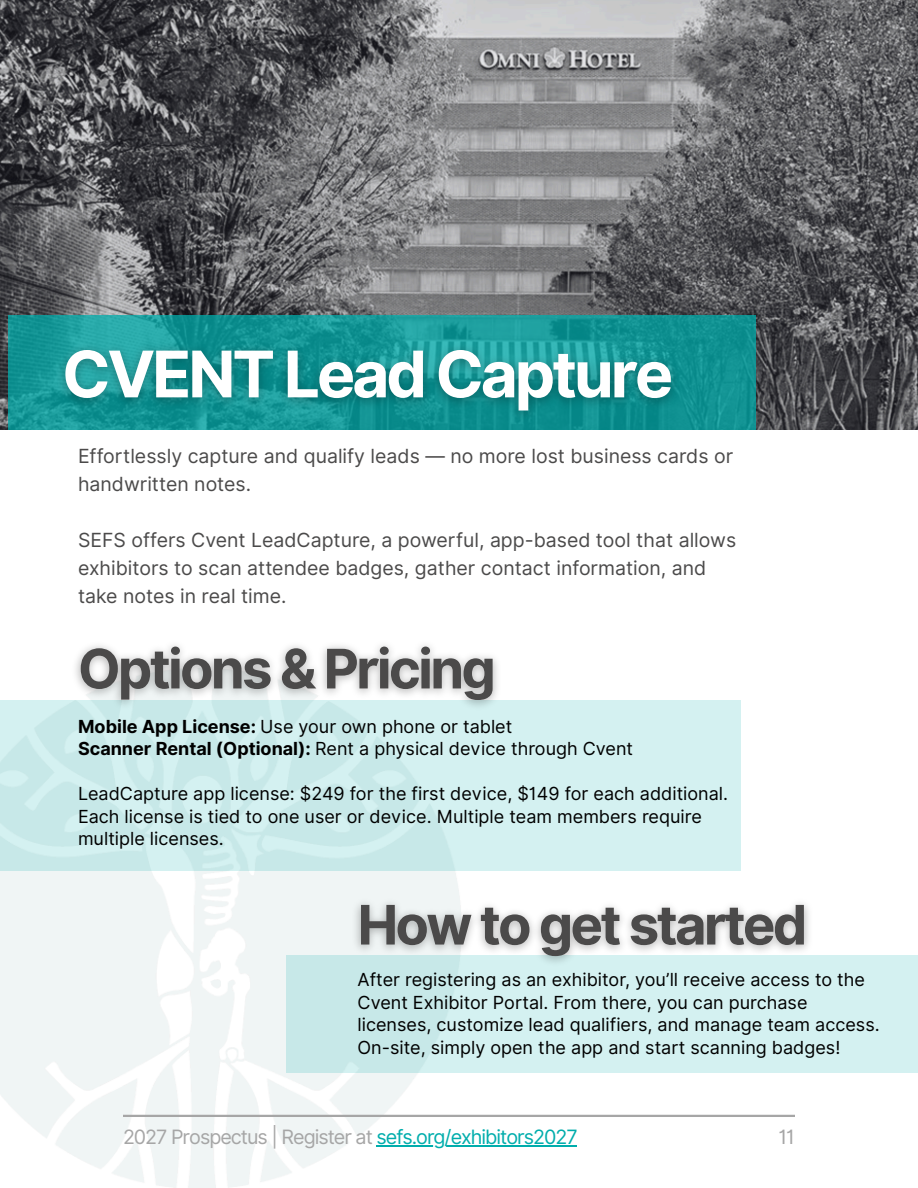
<style>
.page{position:relative;width:918px;height:1188px;background:#fff}
.page>*{position:absolute;margin:0;border:0;box-sizing:border-box;transform-origin:0 0}
.t1{font:700 64.35px "Inter";letter-spacing:-.05em;color:#fff}
.t2{font:700 54.45px "Inter";letter-spacing:-.05em;color:#4b4a4a}
.t3{font:19.8px "Inter";letter-spacing:-.05em;color:#a6a6a6}
.t4{font:19.5px/28.2px "Inter";color:#4b4a4a}
.t5{font:18px/22.5px "Inter";color:#000}
.s1{font-weight:700}
.s2{color:#00adac}
</style>
<div class="page">
<img style="left:0;top:700px;width:461px;height:488px">
<div style="left:286px;top:956px;width:632px;height:117px;background:linear-gradient(to right,#caeaea,#d8f4f4)"></div>
<div style="left:0;top:701px;width:740px;height:170px;background:linear-gradient(to right,#caeaea,#d5f2f2)"></div>
<hr style="left:123px;top:1115px;width:672px;height:2px;background:#a6a6a6">
<img style="left:0;top:0;width:918px;height:430px">
<svg style="left:9px;top:315px;width:747px;height:115px;background:#149696"></svg>
<img style="left:49px;top:333px;width:639px;height:97px">
<img style="left:67px;top:645px;width:440px;height:72px">
<img style="left:347px;top:891px;width:472px;height:82px">
<hr style="left:376px;top:1146px;width:201px;height:1px;background:#00adac">
<h1 class="t1" style="left:62px;top:336px;width:613px">CVENT Lead Capture</h1>
<p class="t4" style="left:78px;top:442px;width:657px">Effortlessly capture and qualify leads — no more lost business cards or handwritten notes.</p>
<p class="t4" style="left:78px;top:526px;width:660px">SEFS offers Cvent LeadCapture, a powerful, app-based tool that allows exhibitors to scan attendee badges, gather contact information, and take notes in real time.</p>
<h2 class="t2" style="left:78px;top:636px;width:419px">Options &amp; Pricing</h2>
<p class="t5" style="left:78px;top:715px;width:436px"><span class="s1">Mobile App License:</span> Use your own phone or tablet</p>
<p class="t5" style="left:78px;top:738px;width:557px"><span class="s1">Scanner Rental (Optional):</span> Rent a physical device through Cvent</p>
<p class="t5" style="left:78px;top:783px;width:652px">LeadCapture app license: $249 for the first device, $149 for each additional.</p>
<p class="t5" style="left:78px;top:805px;width:625px">Each license is tied to one user or device. Multiple team members require multiple licenses.</p>
<h2 class="t2" style="left:358px;top:892px;width:451px">How to get started</h2>
<p class="t5" style="left:358px;top:968px;width:524px">After registering as an exhibitor, you’ll receive access to the Cvent Exhibitor Portal. From there, you can purchase licenses, customize lead qualifiers, and manage team access.<br>On-site, simply open the app and start scanning badges!</p>
<p class="t3" style="left:123px;top:1125px;width:456px">2027 Prospectus | Register at <span class="s2">sefs.org/exhibitors2027</span></p>
<p class="t3" style="left:779px;top:1125px;width:18px">11</p>
</div>
